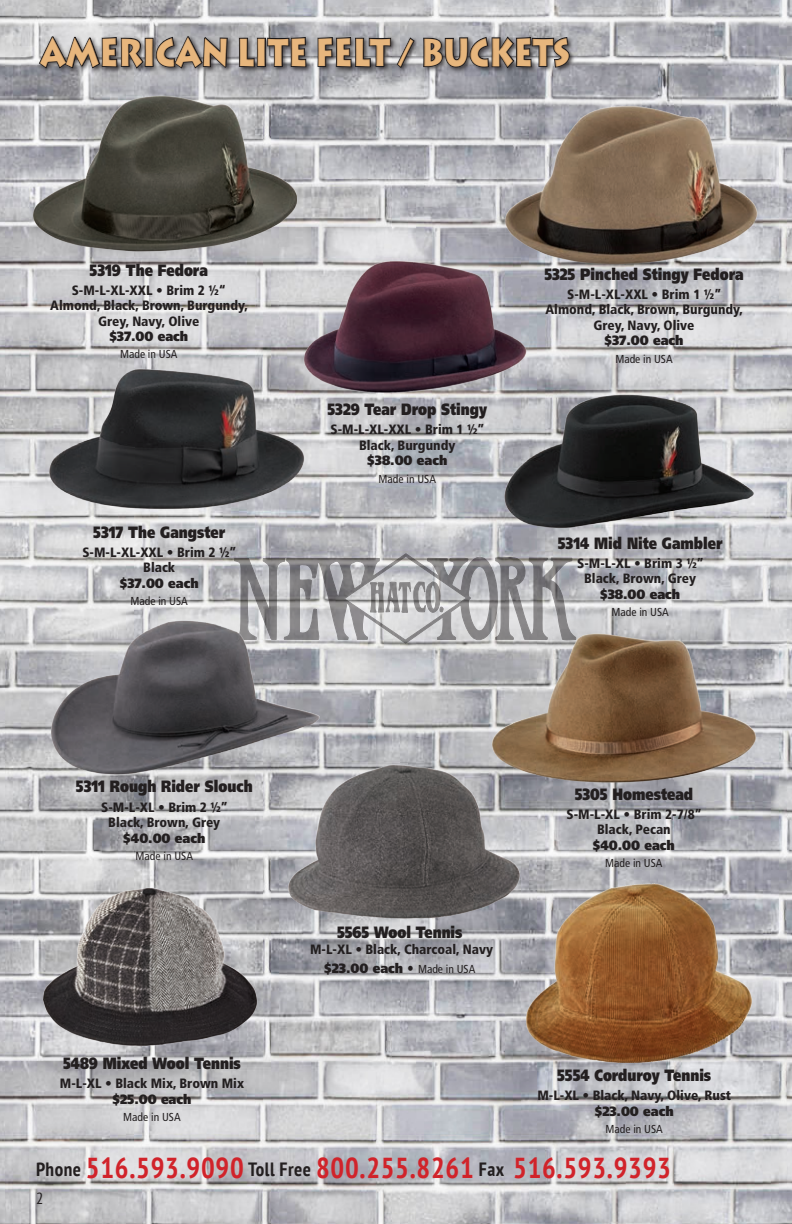
<style>
.page{position:relative;width:792px;height:1224px;background:#fff}
.page>*{position:absolute;margin:0;border:0;box-sizing:border-box;transform-origin:0 0}
.t1{font:900 38.4px "Lithos Pro";color:#e7b67d;scale:.8 1}
.t2{font:700 condensed 28.8px "PT Sans";letter-spacing:.025em;color:#d1232a}
.style___Name{font:900 16.4px "Frutiger";color:#231f20;scale:.8 1}
.t3{font:condensed 16px "PT Sans";color:#231f20}
.description{font:900 condensed 13.4px/15.4px "Frutiger";color:#231f20;text-align:center}
.description-2{font:900 13.4px "Frutiger";letter-spacing:-.005em;color:#231f20;scale:.9 1}
.style___Name-2{font:900 condensed 13.4px "Frutiger";color:#231f20}
.made_in_usa{font:condensed 11.6px "Frutiger";color:#231f20}
.s1{font-weight:400;font-stretch:condensed;font-size:11.6px}
.s2{font-size:19.2px;color:#231f20}
</style>
<div class="page">
<img style="left:0;top:0;width:792px;height:1224px">
<div style="left:222px;top:542px;width:365px;height:113px;background:#fff;opacity:.75"></div>
<svg style="left:234px;top:553px;width:343px;height:105px;background:#a8a8aa"></svg>
<svg style="left:24px;top:24px;width:595px;height:67px;background:#8c8c8f"></svg>
<img style="left:483px;top:379px;width:290px;height:161px">
<img style="left:21px;top:885px;width:262px;height:167px">
<img style="left:37px;top:367px;width:276px;height:150px">
<img style="left:460px;top:625px;width:329px;height:176px">
<img style="left:13px;top:81px;width:283px;height:185px">
<img style="left:283px;top:259px;width:262px;height:141px">
<img style="left:38px;top:620px;width:289px;height:160px">
<img style="left:487px;top:91px;width:289px;height:189px">
<img style="left:510px;top:881px;width:258px;height:181px">
<img style="left:259px;top:758px;width:289px;height:165px">
<h1 class="t1" style="left:40px;top:29px;width:664px">AMERICAN LITE FELT / BUCKETS</h1>
<p class="style___Name" style="left:90px;top:260px;width:150px">5319 The Fedora</p>
<p class="description" style="left:72px;top:282px;width:156px">S-M-L-XL-XXL • Brim 2 ½“</p>
<p class="description" style="left:50px;top:298px;width:199px">Almond, Black, Brown, Burgundy,<br>Grey, Navy, Olive</p>
<p class="description-2" style="left:109px;top:328px;width:89px">$37.00 each</p>
<p class="made_in_usa" style="left:120px;top:348px;width:59px">Made in USA</p>
<p class="style___Name" style="left:93px;top:522px;width:167px">5317 The Gangster</p>
<p class="description" style="left:82px;top:544px;width:156px">S-M-L-XL-XXL • Brim 2 ½”</p>
<p class="description" style="left:143px;top:560px;width:33px">Black</p>
<p class="description-2" style="left:120px;top:575px;width:89px">$37.00 each</p>
<p class="made_in_usa" style="left:131px;top:594px;width:59px">Made in USA</p>
<p class="style___Name" style="left:328px;top:399px;width:201px">5329 Tear Drop Stingy</p>
<p class="description" style="left:330px;top:422px;width:156px">S-M-L-XL-XXL • Brim 1 ½”</p>
<p class="description" style="left:359px;top:437px;width:98px">Black, Burgundy</p>
<p class="description-2" style="left:367px;top:452px;width:90px">$38.00 each</p>
<p class="made_in_usa" style="left:379px;top:472px;width:59px">Made in USA</p>
<p class="style___Name" style="left:544px;top:264px;width:251px">5325 Pinched Stingy Fedora</p>
<p class="description" style="left:567px;top:287px;width:156px">S-M-L-XL-XXL • Brim 1 ½”</p>
<p class="description" style="left:546px;top:302px;width:199px">Almond, Black, Brown, Burgundy,<br>Grey, Navy, Olive</p>
<p class="description-2" style="left:605px;top:332px;width:89px">$37.00 each</p>
<p class="made_in_usa" style="left:615px;top:352px;width:59px">Made in USA</p>
<p class="style___Name" style="left:558px;top:533px;width:208px">5314 Mid Nite Gambler</p>
<p class="description" style="left:577px;top:555px;width:128px">S-M-L-XL • Brim 3 ½”</p>
<p class="description" style="left:584px;top:571px;width:113px">Black, Brown, Grey</p>
<p class="description-2" style="left:600px;top:586px;width:90px">$38.00 each</p>
<p class="made_in_usa" style="left:612px;top:605px;width:59px">Made in USA</p>
<p class="style___Name" style="left:76px;top:777px;width:222px">5311 Rough Rider Slouch</p>
<p class="description" style="left:101px;top:799px;width:128px">S-M-L-XL • Brim 2 ½”<br>Black, Brown, Grey</p>
<p class="description-2" style="left:123px;top:830px;width:93px">$40.00 each</p>
<p class="made_in_usa" style="left:136px;top:849px;width:59px">Made in USA</p>
<p class="style___Name" style="left:63px;top:1053px;width:224px">5489 Mixed Wool Tennis</p>
<p class="description" style="left:60px;top:1076px;width:186px">M-L-XL • Black Mix, Brown Mix</p>
<p class="description-2" style="left:113px;top:1091px;width:89px">$25.00 each</p>
<p class="made_in_usa" style="left:123px;top:1110px;width:59px">Made in USA</p>
<p class="style___Name" style="left:337px;top:923px;width:158px">5565 Wool Tennis</p>
<p class="style___Name-2" style="left:310px;top:941px;width:184px">M-L-XL • Black, Charcoal, Navy</p>
<p class="description-2" style="left:324px;top:960px;width:169px">$23.00 each • <span class="s1">Made in USA</span></p>
<p class="style___Name" style="left:575px;top:784px;width:150px">5305 Homestead</p>
<p class="description" style="left:567px;top:806px;width:137px">S-M-L-XL • Brim 2-7/8”</p>
<p class="description" style="left:597px;top:822px;width:75px">Black, Pecan</p>
<p class="description-2" style="left:593px;top:837px;width:93px">$40.00 each</p>
<p class="made_in_usa" style="left:605px;top:856px;width:59px">Made in USA</p>
<p class="style___Name" style="left:557px;top:1065px;width:194px">5554 Corduroy Tennis</p>
<p class="description" style="left:537px;top:1088px;width:195px">M-L-XL • Black, Navy, Olive, Rust</p>
<p class="description-2" style="left:595px;top:1103px;width:89px">$23.00 each</p>
<p class="made_in_usa" style="left:606px;top:1122px;width:59px">Made in USA</p>
<h2 class="t2" style="left:36px;top:1149px;width:636px"><span class="s2">Phone</span> 516.593.9090 <span class="s2">Toll Free</span> 800.255.8261 <span class="s2">Fax</span> 516.593.9393</h2>
<p class="t3" style="left:36px;top:1188px;width:9px">2</p>
</div>
